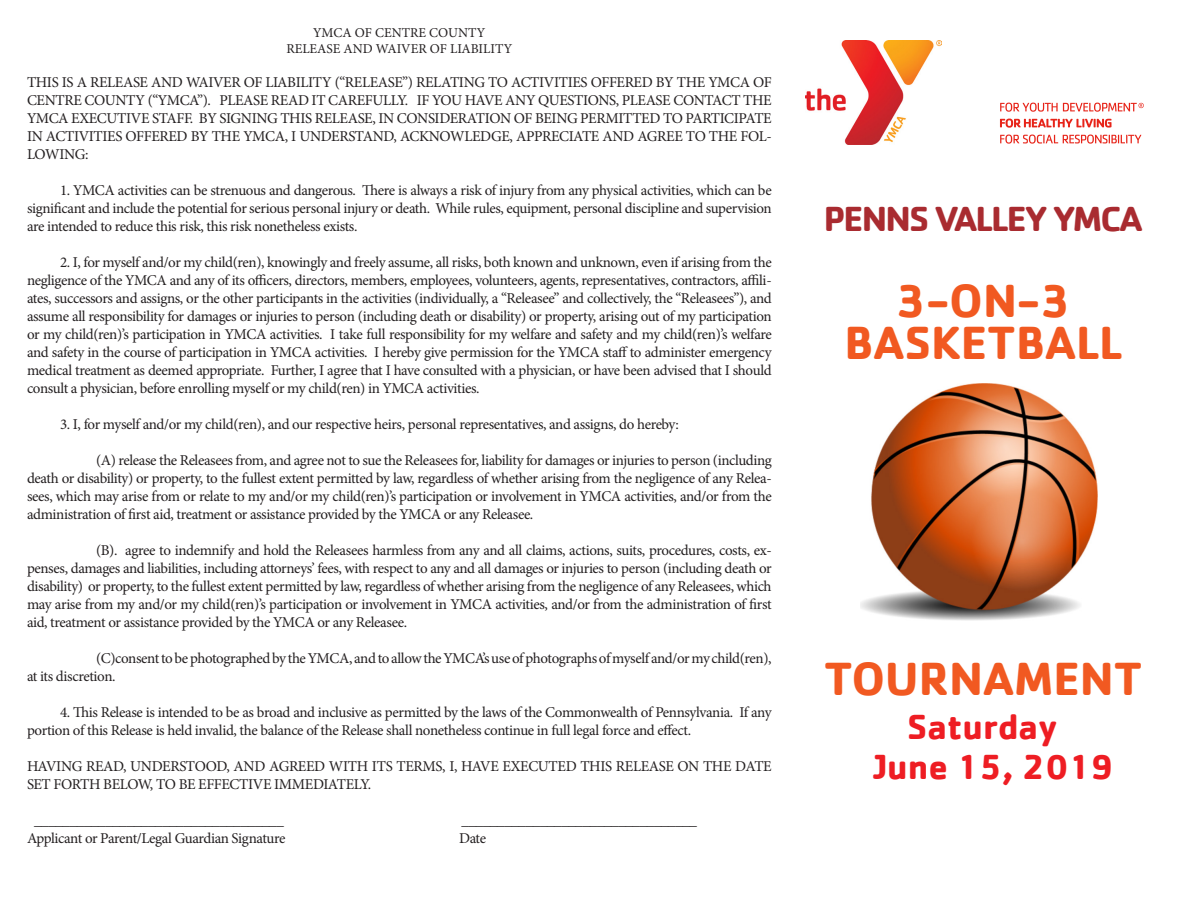
<style>
.page{position:relative;width:1188px;height:918px;background:#fff}
.page>*{position:absolute;margin:0;border:0;box-sizing:border-box;transform-origin:0 0}
.t1{font:700 48px "Cachet";color:#f15921}
.t2{font:700 36px "Cachet";color:#ee1d23}
.t3{font:700 36px "Cachet";letter-spacing:-.05em;color:#a92b30}
.t4{font:15px/18px "Minion Pro";letter-spacing:-.025em;color:#231f20;text-align:justify}
.t5{font:13.5px "Minion Pro";color:#231f20}
.s1{font-style:inherit}
</style>
<div class="page">
<img style="left:806px;top:41px;width:135px;height:104px">
<img style="left:861px;top:383px;width:237px;height:238px">
<svg style="left:1000px;top:119px;width:112px;height:9px"></svg>
<svg style="left:1000px;top:135px;width:141px;height:9px"></svg>
<svg style="left:1000px;top:103px;width:144px;height:9px"></svg>
<p class="t5" style="left:313px;top:23px;width:174px">YMCA OF CENTRE COUNTY</p>
<p class="t5" style="left:286px;top:40px;width:228px">RELEASE AND WAIVER OF LIABILITY</p>
<p class="t4" style="left:27px;top:73px;width:746px">THIS IS A RELEASE AND WAIVER OF LIABILITY (“RELEASE”) RELATING TO ACTIVITIES OFFERED BY THE YMCA OF CENTRE COUNTY (“YMCA”). PLEASE READ IT CAREFULLY. IF YOU HAVE ANY QUESTIONS, PLEASE CONTACT THE YMCA EXECUTIVE STAFF. BY SIGNING THIS RELEASE, IN CONSIDERATION OF BEING PERMITTED TO PARTICIPATE IN ACTIVITIES OFFERED BY THE YMCA, I UNDERSTAND, ACKNOWLEDGE, APPRECIATE AND AGREE TO THE FOL-LOWING:</p>
<p class="t4" style="left:27px;top:181px;width:746px;text-indent:33px">1. YMCA activities can be strenuous and dangerous. There is always a risk of injury from any physical activities, which can be significant and include the potential for serious personal injury or death. While rules, equipment, personal discipline and supervision are intended to reduce this risk, this risk nonetheless exists.</p>
<p class="t4" style="left:27px;top:253px;width:746px;text-indent:33px">2. I, for myself and/or my child(ren), knowingly and freely assume, all risks, both known and unknown, even if arising from the negligence of the YMCA and any of its officers, directors, members, employees, volunteers, agents, representatives, contractors, affili&shy;ates, successors and assigns, or the other participants in the activities (individually, a “Releasee” and collectively, the “Releasees”), and assume all responsibility for damages or injuries to person (including death or disability) or property, arising out of my participation or my child(ren)’s participation in YMCA activities. I take full responsibility for my welfare and safety and my child(ren)’s welfare and safety in the course of participation in YMCA activities. I hereby give permission for the YMCA staff to administer emergency medical treatment as deemed appropriate. Further, I agree that I have consulted with a physician, or have been advised that I should consult a physician, before enrolling myself or my child(ren) in YMCA activities.</p>
<p class="t4" style="left:60px;top:415px;width:621px">3. I, for myself and/or my child(ren), and our respective heirs, personal representatives, and assigns, do hereby:</p>
<p class="t4" style="left:27px;top:451px;width:746px;text-indent:69px">(A) release the Releasees from, and agree not to sue the Releasees for, liability for damages or injuries to person (including death or disability) or property, to the fullest extent permitted by law, regardless of whether arising from the negligence of any Relea&shy;sees, which may arise from or relate to my and/or my child(ren)’s participation or involvement in YMCA activities, and/or from the administration of first aid, treatment or assistance provided by the YMCA or any Releasee.</p>
<p class="t4" style="left:27px;top:541px;width:746px;text-indent:69px">(B). agree to indemnify and hold the Releasees harmless from any and all claims, actions, suits, procedures, costs, ex&shy;penses, damages and liabilities, including attorneys’ fees, with respect to any and all damages or injuries to person (including death or disability) or property, to the fullest extent permitted by law, regardless of whether arising from the negligence of any Releasees, which may arise from my and/or my child(ren)’s participation or involvement in YMCA activities, and/or from the administration of first aid, treatment or assistance provided by the YMCA or any Releasee.</p>
<p class="t4" style="left:27px;top:649px;width:746px;text-indent:69px">(C)consent to be photographed by the YMCA, and to allow the YMCA’s use of photographs of myself and/or my child(ren), at its discretion.</p>
<p class="t4" style="left:27px;top:703px;width:746px;text-indent:33px">4. This Release is intended to be as broad and inclusive as permitted by the laws of the Commonwealth of Pennsylvania. If any portion of this Release is held invalid, the balance of the Release shall nonetheless continue in full legal force and effect.</p>
<p class="t4" style="left:27px;top:757px;width:746px">HAVING READ, UNDERSTOOD, AND AGREED WITH ITS TERMS, I, HAVE EXECUTED THIS RELEASE ON THE DATE<br>SET FORTH BELOW, TO BE EFFECTIVE IMMEDIATELY.</p>
<p class="t4" style="left:34px;top:811px;width:251px">___________________________________</p>
<p class="t4" style="left:462px;top:811px;width:237px">_________________________________</p>
<p class="t4" style="left:27px;top:829px;width:260px">Applicant or Parent/Legal Guardian Signature</p>
<p class="t4" style="left:459px;top:829px;width:29px">Date</p>
<p class="t3" style="left:824px;top:196px;width:321px">PENNS VALLEY YMCA</p>
<p class="t1" style="left:896px;top:269px;width:176px">3-ON-3</p>
<p class="t1" style="left:844px;top:311px;width:280px">BASKETBALL</p>
<p class="t1" style="left:824px;top:647px;width:320px">TOURNAMENT</p>
<p class="t2" style="left:907px;top:704px;width:153px">Saturday</p>
<p class="t2" style="left:874px;top:744px;width:241px">June <span class="s1">15</span>, 201<span class="s1">9</span></p>
</div>
